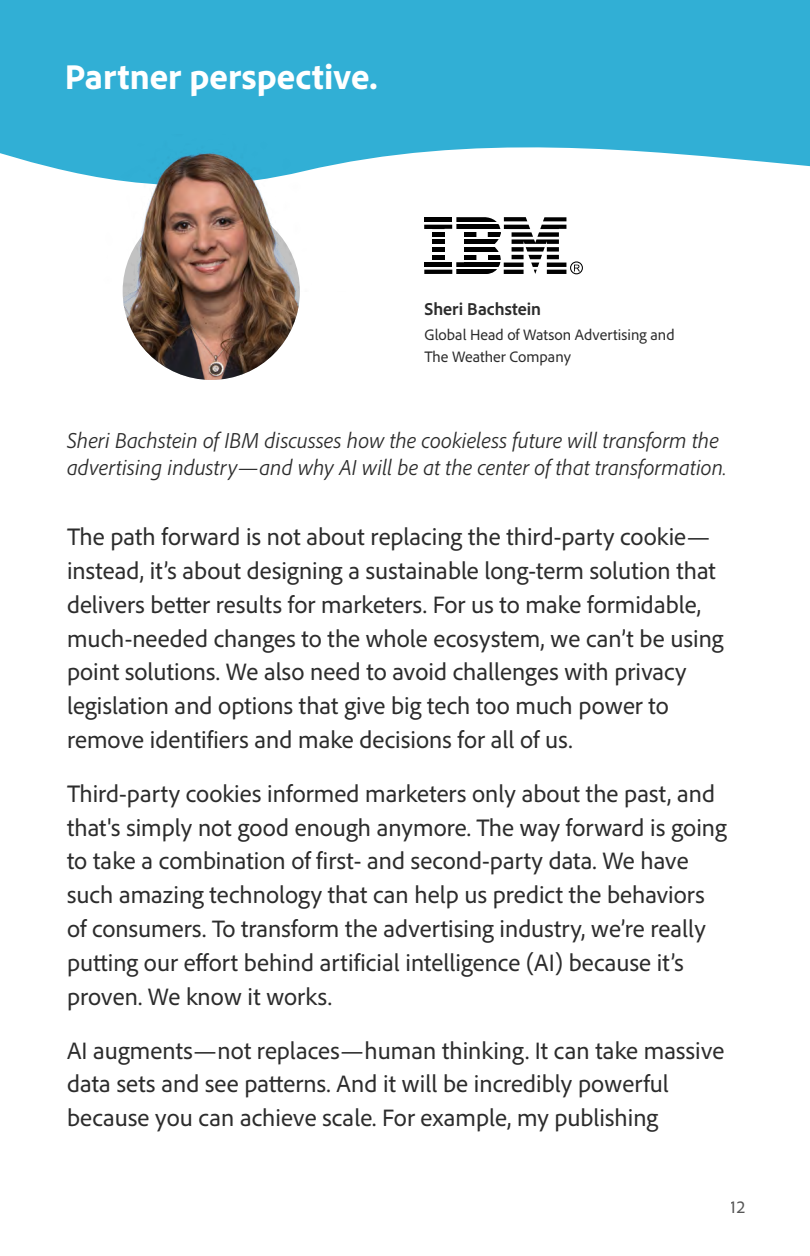
<style>
.page{position:relative;width:810px;height:1256px;background:#fff}
.page>*{position:absolute;margin:0;border:0;box-sizing:border-box;transform-origin:0 0}
.t1{font:800 36px "Adobe Clean";color:#fff}
.t2{font:24.75px/33.8px "Adobe Clean";color:#2c2c2c}
.t3{font:italic 300 22.5px/27px "Adobe Clean";letter-spacing:.005em;color:#2c2c2c}
.t4{font:700 18px "Adobe Clean";color:#2c2c2c}
.t5{font:18px "Adobe Clean";color:#2c2c2c}
.t6{font:15.75px/22.5px "Adobe Clean";color:#2c2c2c}
</style>
<div class="page">
<svg style="left:456px;top:269px;width:41px;height:1px"></svg>
<svg style="left:456px;top:270px;width:40px;height:4px"></svg>
<svg style="left:464px;top:259px;width:37px;height:1px"></svg>
<div style="left:456px;top:262px;width:46px;height:5px;background:#000"></div>
<svg style="left:464px;top:251px;width:35px;height:1px"></svg>
<svg style="left:464px;top:255px;width:37px;height:4px"></svg>
<svg style="left:464px;top:247px;width:34px;height:4px"></svg>
<svg style="left:424px;top:269px;width:28px;height:1px"></svg>
<svg style="left:424px;top:270px;width:28px;height:4px"></svg>
<svg style="left:432px;top:259px;width:13px;height:1px"></svg>
<div style="left:424px;top:262px;width:28px;height:5px;background:#000"></div>
<svg style="left:432px;top:251px;width:13px;height:1px"></svg>
<hr style="left:432px;top:255px;width:13px;height:4px;background:#000">
<hr style="left:432px;top:247px;width:13px;height:4px;background:#000">
<svg style="left:504px;top:247px;width:79px;height:27px"></svg>
<svg style="left:0;top:0;width:810px;height:244px;fill:#31afd5"></svg>
<img style="left:123px;top:203px;width:177px;height:177px;border-radius:89px">
<img style="left:78px;top:135px;width:268px;height:156px">
<h1 class="t1" style="left:65px;top:53px;width:314px">Partner perspective.</h1>
<p class="t4" style="left:425px;top:297px;width:118px">Sheri Bachstein</p>
<p class="t6" style="left:425px;top:323px;width:252px">Global Head of Watson Advertising and<br>The Weather Company</p>
<p class="t3" style="left:67px;top:426px;width:661px">Sheri Bachstein of IBM discusses how the cookieless future will transform the advertising industry—and why AI will be at the center of that transformation.</p>
<p class="t2" style="left:67px;top:519px;width:658px">The path forward is not about replacing the third-party cookie— instead, it’s about designing a sustainable long-term solution that delivers better results for marketers. For us to make formidable, much-needed changes to the whole ecosystem, we can’t be using point solutions. We also need to avoid challenges with privacy legislation and options that give big tech too much power to remove identifiers and make decisions for all of us.</p>
<p class="t2" style="left:67px;top:776px;width:661px">Third-party cookies informed marketers only about the past, and that's simply not good enough anymore. The way forward is going to take a combination of first- and second-party data. We have such amazing technology that can help us predict the behaviors of consumers. To transform the advertising industry, we’re really putting our effort behind artificial intelligence (AI) because it’s proven. We know it works.</p>
<p class="t2" style="left:67px;top:1032px;width:659px">AI augments—not replaces—human thinking. It can take massive data sets and see patterns. And it will be incredibly powerful because you can achieve scale. For example, my publishing</p>
<p class="t5" style="left:731px;top:1195px;width:16px">12</p>
</div>
